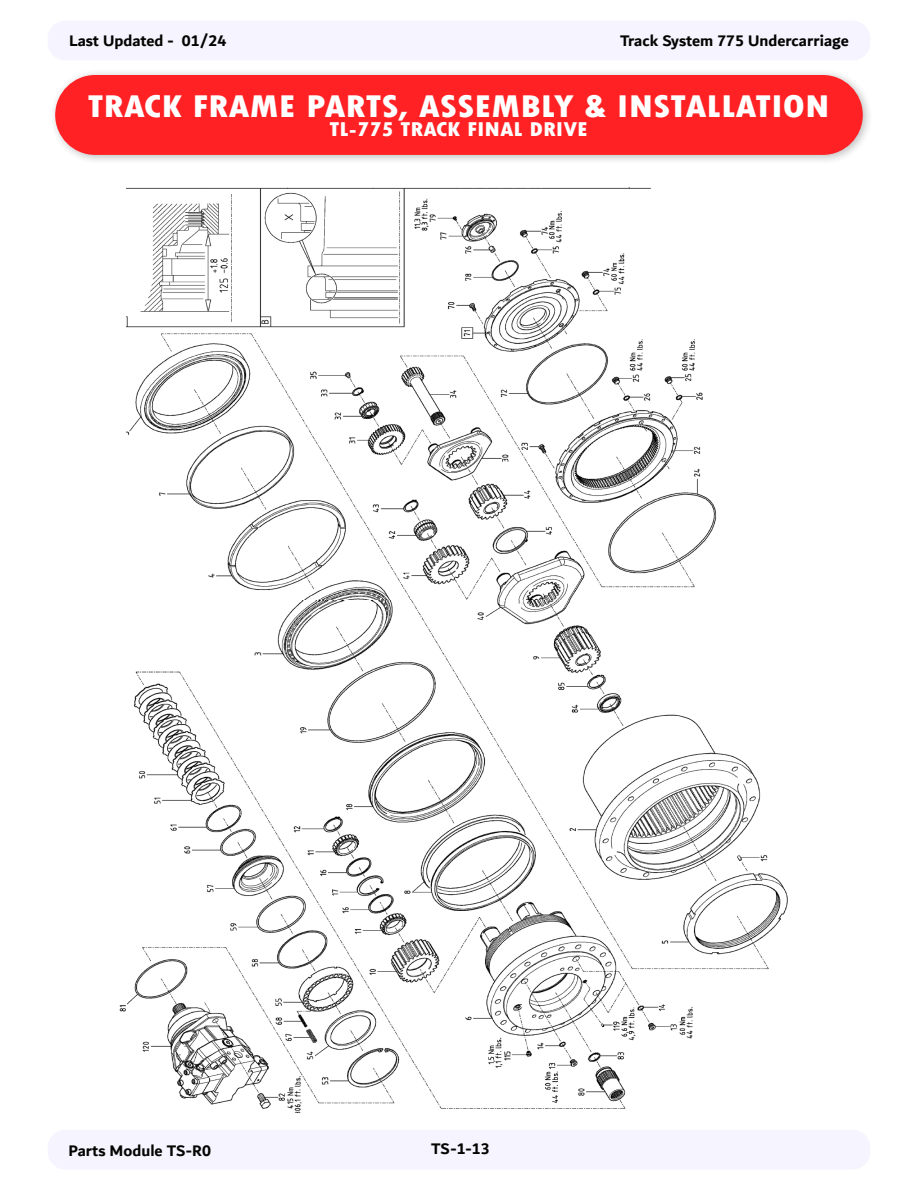
<style>
.page{position:relative;width:918px;height:1188px;background:#fff}
.page>*{position:absolute;margin:0;border:0;box-sizing:border-box;transform-origin:0 0}
.Heading_-_Parts_List{font:800 condensed 33px "Tw Cen";color:#fff;scale:1.2 1}
.Heading_-_Parts_List-2{font:800 condensed 21px "Tw Cen";color:#fff;scale:1.2 1}
.t1{font:700 16.5px "Dubai";color:#040503}
</style>
<div class="page">
<div style="left:48px;top:21px;width:822px;height:39px;background:#f6f5ff;border-radius:18px"></div>
<div style="left:48px;top:1130px;width:822px;height:40px;background:#f6f5ff;border-radius:18px"></div>
<img style="left:127px;top:187px;width:590px;height:414px">
<img style="left:119px;top:601px;width:669px;height:513px">
<div style="left:49px;top:69px;width:824px;height:96px;background:#231f20;opacity:.28"></div>
<div style="left:55px;top:75px;width:808px;height:80px;background:#ff2124;border-radius:40px"></div>
<p class="t1" style="left:69px;top:31px;width:159px">Last Updated - 01/24</p>
<p class="t1" style="left:620px;top:31px;width:230px">Track System 775 Undercarriage</p>
<p class="Heading_-_Parts_List" style="left:88px;top:86px;width:620px">TRACK FRAME PARTS, ASSEMBLY &amp; INSTALLATION</p>
<p class="Heading_-_Parts_List-2" style="left:330px;top:117px;width:217px">TL-775 TRACK FINAL DRIVE</p>
<p class="t1" style="left:68px;top:1141px;width:144px">Parts Module TS-R0</p>
<p class="t1" style="left:431px;top:1139px;width:60px">TS-1-13</p>
</div>
